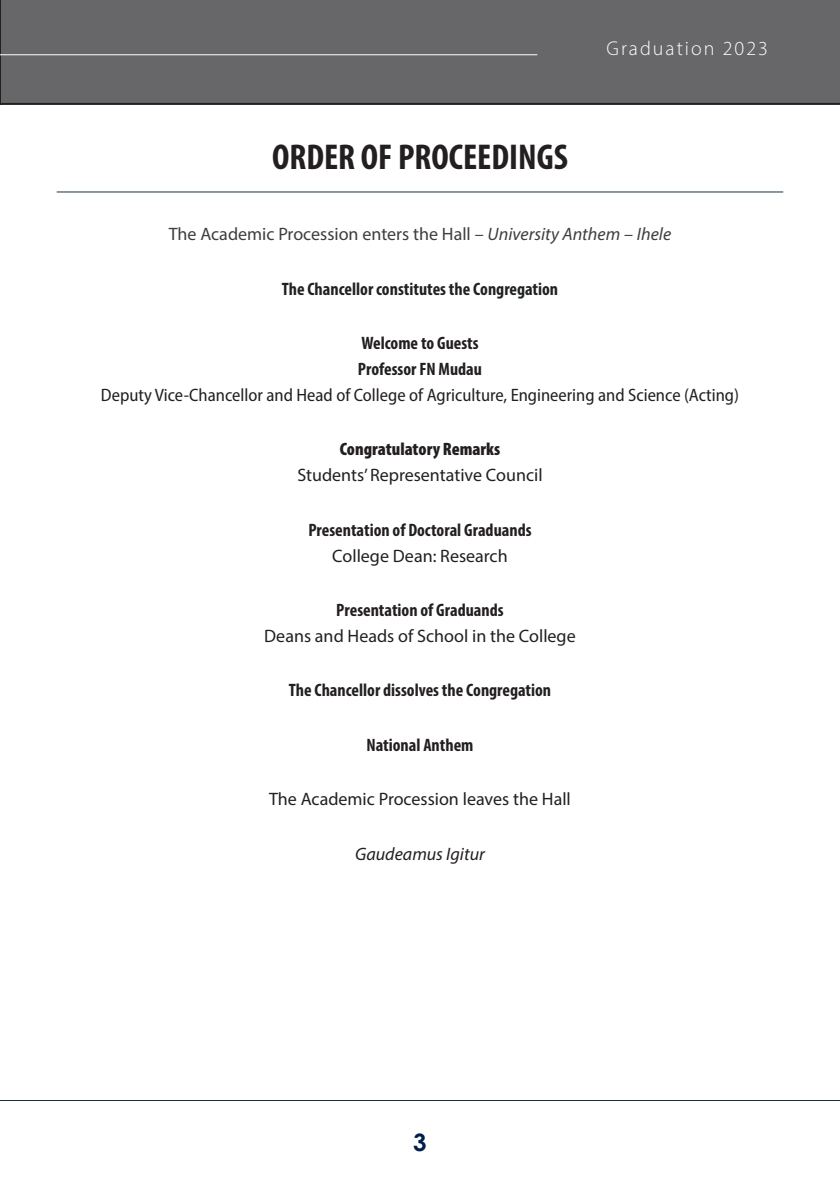
<style>
.page{position:relative;width:840px;height:1191px;background:#fff}
.page>*{position:absolute;margin:0;border:0;box-sizing:border-box;transform-origin:0 0}
.H1_new{font:700 condensed 36px "Myriad Pro";color:#231f20}
.t1{font:700 24px "Century Gothic";color:#001d4c}
.t2{font:300 20px "Myriad Pro";letter-spacing:.1em;color:#fff}
.Heading_1{font:700 condensed 18px "Myriad Pro";color:#231f20}
.t3{font:18px "Myriad Pro";color:#231f20}
.t4{font:semi-condensed 18px "Myriad Pro";color:#231f20}
.ORDER_OF_PROCEEDINGS{font:18px "Myriad Pro";color:#3e3e3f}
.ORDER_OF_PROCEEDINGS-2{font:700 condensed 18px "Myriad Pro";color:#1f2123}
.Heading_1-2{font:900 condensed 18px "Myriad Pro";color:#231f20}
.t5{font:italic 18px "Myriad Pro";color:#231f20}
.s1{font-style:italic}
</style>
<div class="page">
<div style="left:2px;top:0;width:837px;height:105px;background:#67676a"></div>
<svg style="left:0;top:0;width:2px;height:105px"></svg>
<hr style="left:0;top:54px;width:537px;height:1px;background:#fff">
<hr style="left:0;top:1100px;width:839px;height:1px;background:#143046">
<hr style="left:57px;top:191px;width:725px;height:1px;background:#143046">
<p class="H1_new" style="left:272px;top:134px;width:297px">ORDER OF PROCEEDINGS</p>
<p class="t2" style="left:606px;top:36px;width:163px">Graduation 2023</p>
<p class="ORDER_OF_PROCEEDINGS" style="left:169px;top:223px;width:503px">The Academic Procession enters the Hall – <span class="s1">University Anthem</span> – <span class="s1">Ihele</span></p>
<p class="ORDER_OF_PROCEEDINGS-2" style="left:281px;top:277px;width:278px">The Chancellor constitutes the Congregation</p>
<p class="Heading_1" style="left:361px;top:332px;width:119px">Welcome to Guests</p>
<p class="Heading_1" style="left:358px;top:358px;width:125px">Professor FN Mudau</p>
<p class="t4" style="left:101px;top:384px;width:639px">Deputy Vice-Chancellor and Head of College of Agriculture, Engineering and Science (Acting)</p>
<p class="Heading_1-2" style="left:339px;top:438px;width:162px">Congratulatory Remarks</p>
<p class="t3" style="left:297px;top:464px;width:246px">Students’ Representative Council</p>
<p class="Heading_1" style="left:308px;top:518px;width:224px">Presentation of Doctoral Graduands</p>
<p class="t3" style="left:332px;top:544px;width:177px">College Dean: Research</p>
<p class="Heading_1" style="left:336px;top:599px;width:169px">Presentation of Graduands</p>
<p class="t3" style="left:264px;top:625px;width:313px">Deans and Heads of School in the College</p>
<p class="Heading_1" style="left:288px;top:679px;width:264px">The Chancellor dissolves the Congregation</p>
<p class="Heading_1" style="left:366px;top:733px;width:108px">National Anthem</p>
<p class="t3" style="left:269px;top:788px;width:303px">The Academic Procession leaves the Hall</p>
<p class="t5" style="left:355px;top:842px;width:131px">Gaudeamus Igitur</p>
<h2 class="t1" style="left:413px;top:1124px;width:15px">3</h2>
</div>
